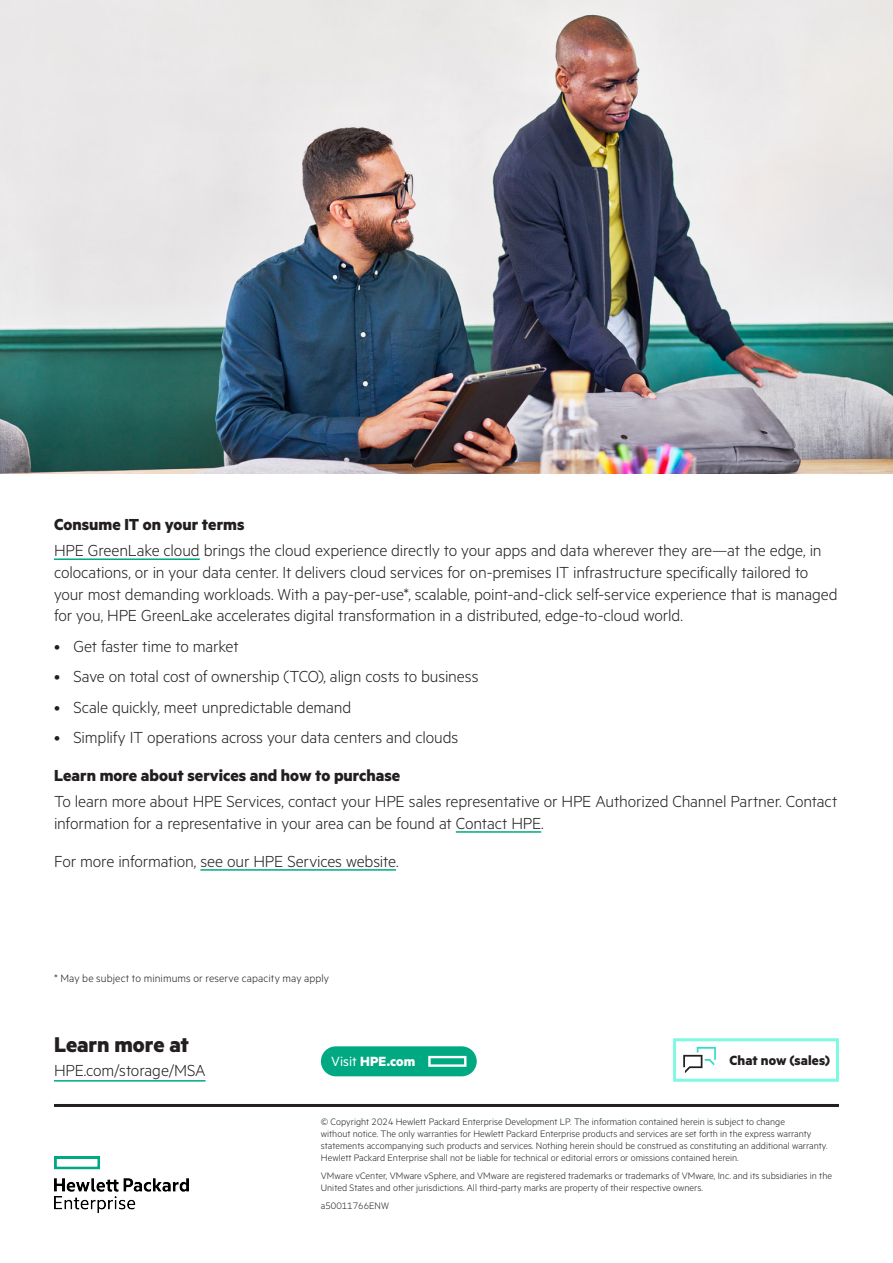
<style>
.page{position:relative;width:893px;height:1263px;background:#fff}
.page>*{position:absolute;margin:0;border:0;box-sizing:border-box;transform-origin:0 0}
.CTA_MetricHPE_Bold_16_17{font:700 24px "Metric HPE";letter-spacing:-.005em;color:#231f20}
.Body_text_before_bullet_MetricHPE_Light_{font:300 18px/21.8px "Metric HPE";letter-spacing:-.01em;color:#231f20}
.Body_text_MetricHPE_Light_10_11_5pt{font:300 18px/21.8px "Metric HPE";letter-spacing:-.01em;color:#231f20}
.Body_header_MetricHPE_Bold_10_11_5pt{font:700 18px "Metric HPE";color:#231f20}
.CTA_URL_MetricHPE_light_12_13{font:300 18px "Metric HPE";letter-spacing:-.005em;color:#231f20}
.Sign_up_for_updates_MetricHPE_Bold_10_11{font:700 15px "Metric HPE";letter-spacing:.005em;color:#231f20}
.Body_subheadline_MetricHPE_Bold_14_15_pt{font:700 15px "Metric HPE";letter-spacing:.005em;color:#fff}
.Footnote_MetricHPE_Regular_8_10_pt{font:300 12px "Metric HPE";letter-spacing:.01em;color:#231f20}
.Copyright_and_legal_line{font:300 10.5px/12px "Metric HPE";color:#231f20}
.Copyright_without_legal_line{font:300 10.5px/12px "Metric HPE";color:#231f20}
.s1{font-weight:400}
</style>
<div class="page">
<hr style="left:54px;top:558px;width:146px;height:2px;background:#01a982">
<hr style="left:456px;top:831px;width:85px;height:2px;background:#01a982">
<hr style="left:200px;top:869px;width:196px;height:2px;background:#01a982">
<img style="left:0;top:0;width:893px;height:473px">
<svg style="left:683px;top:1047px;width:33px;height:26px"></svg>
<div style="left:673px;top:1038px;width:166px;height:44px;border:3px solid #7ff9e2"></div>
<hr style="left:54px;top:1080px;width:152px;height:1px;background:#01a982">
<hr style="left:54px;top:1104px;width:785px;height:3px;background:#231f20">
<img style="left:54px;top:1156px;width:134px;height:56px">
<div style="left:321px;top:1046px;width:156px;height:30px;background:#01a982;border-radius:15px"></div>
<svg style="left:428px;top:1056px;width:38px;height:11px"></svg>
<p class="Body_header_MetricHPE_Bold_10_11_5pt" style="left:54px;top:513px;width:192px">Consume IT on your terms</p>
<p class="Body_text_before_bullet_MetricHPE_Light_" style="left:54px;top:539px;width:785px">HPE GreenLake cloud brings the cloud experience directly to your apps and data wherever they are—at the edge, in colocations, or in your data center. It delivers cloud services for on-premises IT infrastructure specifically tailored to your most demanding workloads. With a pay-per-use*, scalable, point-and-click self-service experience that is managed for you, HPE GreenLake accelerates digital transformation in a distributed, edge-to-cloud world.</p>
<p class="Body_text_before_bullet_MetricHPE_Light_" style="left:54px;top:635px;width:186px">• Get faster time to market</p>
<p class="Body_text_before_bullet_MetricHPE_Light_" style="left:54px;top:665px;width:426px">• Save on total cost of ownership (TCO), align costs to business</p>
<p class="Body_text_before_bullet_MetricHPE_Light_" style="left:54px;top:695px;width:299px">• Scale quickly, meet unpredictable demand</p>
<p class="Body_text_before_bullet_MetricHPE_Light_" style="left:54px;top:726px;width:406px">• Simplify IT operations across your data centers and clouds</p>
<p class="Body_header_MetricHPE_Bold_10_11_5pt" style="left:54px;top:764px;width:348px">Learn more about services and how to purchase</p>
<p class="Body_text_MetricHPE_Light_10_11_5pt" style="left:54px;top:790px;width:785px">To learn more about HPE Services, contact your HPE sales representative or HPE Authorized Channel Partner. Contact information for a representative in your area can be found at Contact HPE.</p>
<p class="Body_text_MetricHPE_Light_10_11_5pt" style="left:54px;top:850px;width:346px">For more information, see our HPE Services website.</p>
<p class="Footnote_MetricHPE_Regular_8_10_pt" style="left:54px;top:971px;width:277px">* May be subject to minimums or reserve capacity may apply</p>
<p class="CTA_MetricHPE_Bold_16_17" style="left:54px;top:1030px;width:137px">Learn more at</p>
<p class="CTA_URL_MetricHPE_light_12_13" style="left:54px;top:1060px;width:153px">HPE.com/storage/MSA</p>
<p class="Body_subheadline_MetricHPE_Bold_14_15_pt" style="left:331px;top:1052px;width:86px"><span class="s1">Visit</span> HPE.com</p>
<p class="Sign_up_for_updates_MetricHPE_Bold_10_11" style="left:729px;top:1051px;width:102px">Chat now (sales)</p>
<p class="Copyright_and_legal_line" style="left:321px;top:1115px;width:508px">© Copyright 2024 Hewlett Packard Enterprise Development LP. The information contained herein is subject to change<br>without notice. The only warranties for Hewlett Packard Enterprise products and services are set forth in the express warranty statements accompanying such products and services. Nothing herein should be construed as constituting an additional warranty.<br>Hewlett Packard Enterprise shall not be liable for technical or editorial errors or omissions contained herein.</p>
<p class="Copyright_without_legal_line" style="left:321px;top:1169px;width:513px">VMware vCenter, VMware vSphere, and VMware are registered trademarks or trademarks of VMware, Inc. and its subsidiaries in the<br>United States and other jurisdictions. All third-party marks are property of their respective owners.</p>
<p class="Copyright_without_legal_line" style="left:321px;top:1199px;width:70px">a50011766ENW</p>
</div>
